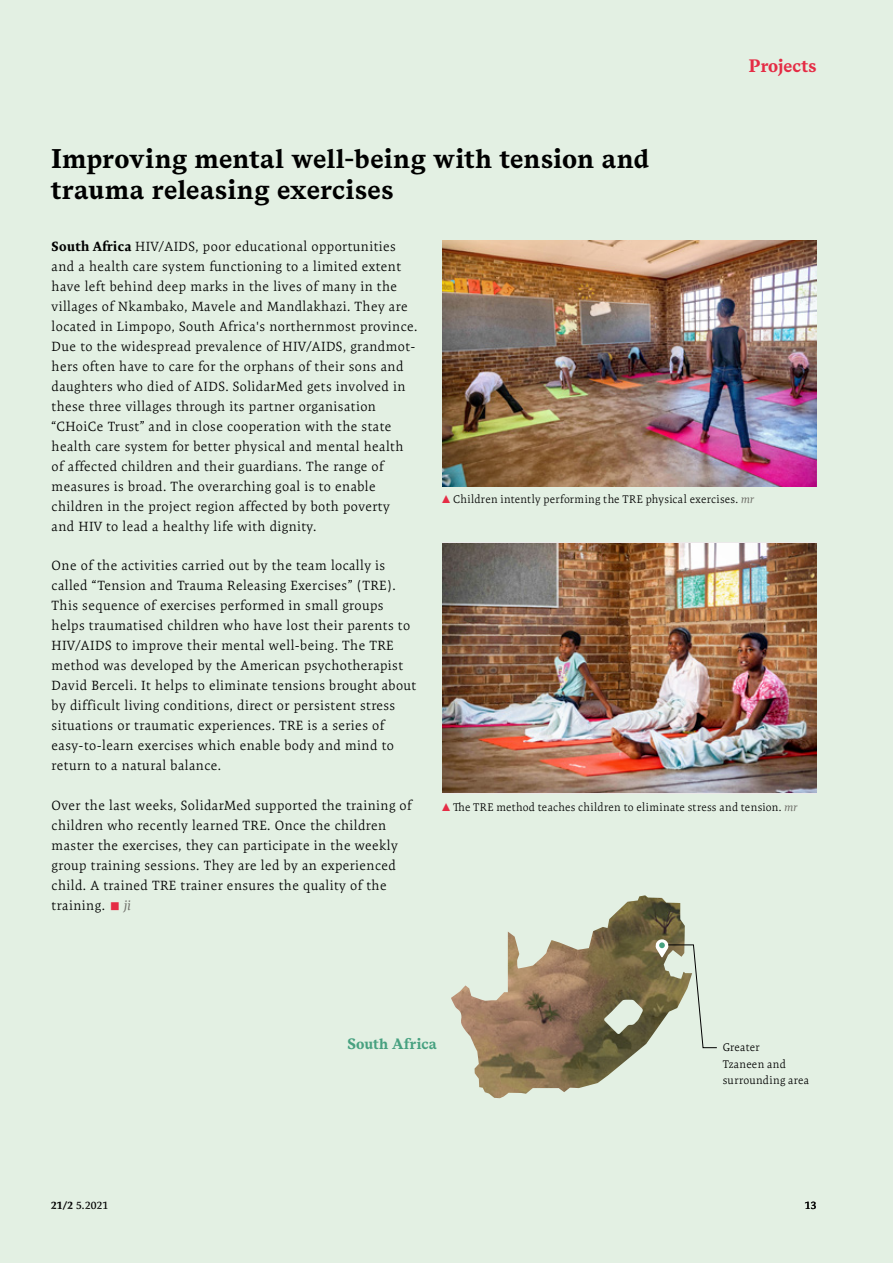
<style>
.page{position:relative;width:893px;height:1263px;background:#e3f0e3}
.page>*{position:absolute;margin:0;border:0;box-sizing:border-box;transform-origin:0 0}
.t1{font:700 27px/31.5px "Messina Serif";letter-spacing:.015em;color:#000}
.t2{font:700 18px "Messina Serif";color:#e52c45}
.t3{font:700 15px "Messina Serif";letter-spacing:.01em;color:#47a180}
.t4{font:300 13.5px/20px "Expo Serif Pro";letter-spacing:.03em;color:#000}
.t5{font:300 11.25px/16.5px "Expo Serif Pro";letter-spacing:.025em;color:#000}
.t6{font:600 10.5px "Expo Serif Pro";letter-spacing:.01em;color:#000}
.s1{font-weight:700}
.s2{font-family:"Minion Pro";font-weight:400;font-size:27px;color:#e52c45}
.s3{font-weight:400;font-style:italic;color:#6c6c66}
.s4{font-family:"Andale Mono";font-weight:400;font-size:13.5px;color:#e52c45}
</style>
<div class="page">
<img style="left:442px;top:543px;width:374px;height:250px">
<img style="left:442px;top:240px;width:374px;height:247px">
<img style="left:451px;top:895px;width:234px;height:203px">
<svg style="left:655px;top:939px;width:62px;height:110px"></svg>
<h1 class="t1" style="left:51px;top:142px;width:600px">Improving mental well-being with tension and trauma releasing exercises</h1>
<h2 class="t2" style="left:749px;top:52px;width:69px">Projects</h2>
<p class="t4" style="left:52px;top:236px;width:367px"><span class="s1">South Africa</span> HIV/AIDS, poor educational opportunities and a health care system functioning to a limited extent have left behind deep marks in the lives of many in the villages of Nkambako, Mavele and Mandlakhazi. They are located in Limpopo, South Africa's northernmost province.<br>Due to the widespread prevalence of HIV/AIDS, grandmot&shy;hers often have to care for the orphans of their sons and daughters who died of AIDS. SolidarMed gets involved in these three villages through its partner organisation “CHoiCe Trust” and in close cooperation with the state health care system for better physical and mental health of affected children and their guardians. The range of measures is broad. The overarching goal is to enable children in the project region affected by both poverty<br>and HIV to lead a healthy life with dignity.</p>
<p class="t4" style="left:52px;top:556px;width:366px">One of the activities carried out by the team locally is called “Tension and Trauma Releasing Exercises” (TRE).<br>This sequence of exercises performed in small groups helps traumatised children who have lost their parents to HIV/AIDS to improve their mental well-being. The TRE method was developed by the American psychotherapist David Berceli. It helps to eliminate tensions brought about by difficult living conditions, direct or persistent stress situations or traumatic experiences. TRE is a series of easy-to-learn exercises which enable body and mind to return to a natural balance.</p>
<p class="t4" style="left:52px;top:795px;width:362px">Over the last weeks, SolidarMed supported the training of children who recently learned TRE. Once the children master the exercises, they can participate in the weekly group training sessions. They are led by an experienced child. A trained TRE trainer ensures the quality of the training. <span class="s2">■</span> <span class="s3">ji</span></p>
<p class="t5" style="left:442px;top:491px;width:313px"><span class="s4">▲</span> Children intently performing the TRE physical exercises. <span class="s3">mr</span></p>
<p class="t5" style="left:442px;top:799px;width:357px"><span class="s4">▲</span> The TRE method teaches children to eliminate stress and tension. <span class="s3">mr</span></p>
<p class="t6" style="left:51px;top:1199px;width:59px"><span class="s1">21/2</span> 5.2021</p>
<p class="t3" style="left:347px;top:1033px;width:91px">South Africa</p>
<p class="t5" style="left:723px;top:1039px;width:88px">Greater<br>Tzaneen and surrounding area</p>
<p class="t6" style="left:805px;top:1199px;width:13px">13</p>
</div>
